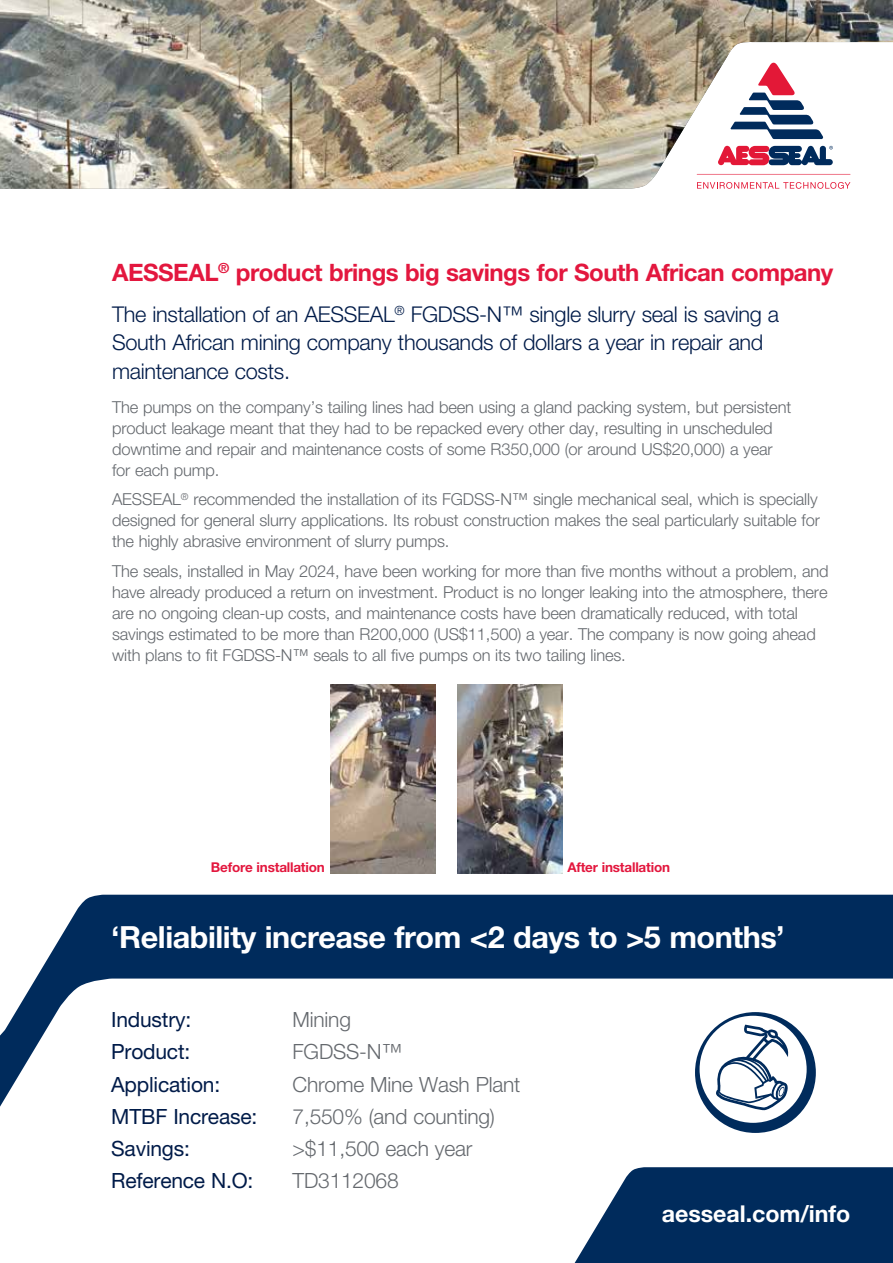
<style>
.page{position:relative;width:893px;height:1263px;background:#fff}
.page>*{position:absolute;margin:0;border:0;box-sizing:border-box;transform-origin:0 0}
.Case_Studies_White_Header{font:700 30.6px "Helvetica Neue LTW1 G";letter-spacing:-.015em;color:#fff}
.Headline{font:700 24px "Helvetica Neue LTW1 G";letter-spacing:-.02em;color:#e3173e}
.Website{font:700 23.25px "Helvetica Neue LTW1 G";letter-spacing:-.005em;color:#fff}
.Subline{font:300 21.75px/28.5px "Helvetica Neue LTW1 G";letter-spacing:-.015em;color:#001b49}
.Case_Studies_Tabs{font:300 21px "Helvetica Neue LTW1 G";letter-spacing:-.01em;color:#65696e}
.Case_Studies_Tabs-2{font:21px "Helvetica Neue LTW1 G";letter-spacing:-.01em;color:#001b49}
.Body_copy_11pt{font:300 16.5px/21px "Helvetica Neue LTW1 G";letter-spacing:-.01em;color:#65696e}
.Caption_red_9pt{font:700 13.5px "Helvetica Neue LTW1 G";letter-spacing:-.015em;color:#e3173e}
</style>
<div class="page">
<div style="left:36px;top:895px;width:857px;height:83px;background:#002b5c"></div>
<svg style="left:0;top:978px;width:893px;height:155px"></svg>
<img style="left:0;top:0;width:893px;height:189px">
<svg style="left:574px;top:1167px;width:319px;height:96px;background:#183f6b"></svg>
<div style="left:695px;top:1012px;width:121px;height:121px;background:#002b5c;border-radius:50%"></div>
<div style="left:700px;top:1016px;width:107px;height:107px;background:#fff;border-radius:50%"></div>
<svg style="left:715px;top:1024px;width:73px;height:86px"></svg>
<img style="left:457px;top:684px;width:105px;height:189px">
<img style="left:330px;top:684px;width:106px;height:189px">
<p class="Headline" style="left:112px;top:257px;width:723px">AESSEAL<sup>®</sup> product brings big savings for South African company</p>
<p class="Subline" style="left:112px;top:300px;width:669px">The installation of an AESSEAL<sup>®</sup> FGDSS-N™ single slurry seal is saving a<br>South African mining company thousands of dollars a year in repair and maintenance costs.</p>
<p class="Body_copy_11pt" style="left:112px;top:396px;width:681px">The pumps on the company’s tailing lines had been using a gland packing system, but persistent product leakage meant that they had to be repacked every other day, resulting in unscheduled downtime and repair and maintenance costs of some R350,000 (or around US$20,000) a year for each pump.</p>
<p class="Body_copy_11pt" style="left:112px;top:489px;width:709px">AESSEAL<sup>®</sup> recommended the installation of its FGDSS-N™ single mechanical seal, which is specially designed for general slurry applications. Its robust construction makes the seal particularly suitable for the highly abrasive environment of slurry pumps.</p>
<p class="Body_copy_11pt" style="left:112px;top:560px;width:718px">The seals, installed in May 2024, have been working for more than five months without a problem, and have already produced a return on investment. Product is no longer leaking into the atmosphere, there are no ongoing clean-up costs, and maintenance costs have been dramatically reduced, with total savings estimated to be more than R200,000 (US$11,500) a year. The company is now going ahead with plans to fit FGDSS-N™ seals to all five pumps on its two tailing lines.</p>
<p class="Caption_red_9pt" style="left:211px;top:859px;width:115px">Before installation</p>
<p class="Caption_red_9pt" style="left:567px;top:859px;width:104px">After installation</p>
<p class="Case_Studies_White_Header" style="left:111px;top:918px;width:675px">‘Reliability increase from &lt;2 days to &gt;5 months’</p>
<p class="Case_Studies_Tabs-2" style="left:111px;top:1007px;width:81px">Industry:</p>
<p class="Case_Studies_Tabs" style="left:293px;top:1007px;width:60px">Mining</p>
<p class="Case_Studies_Tabs-2" style="left:111px;top:1039px;width:81px">Product:</p>
<p class="Case_Studies_Tabs" style="left:293px;top:1039px;width:111px">FGDSS-N™</p>
<p class="Case_Studies_Tabs-2" style="left:111px;top:1071px;width:110px">Application:</p>
<p class="Case_Studies_Tabs" style="left:293px;top:1071px;width:229px">Chrome Mine Wash Plant</p>
<p class="Case_Studies_Tabs-2" style="left:111px;top:1103px;width:147px">MTBF Increase:</p>
<p class="Case_Studies_Tabs" style="left:293px;top:1103px;width:204px">7,550% (and counting)</p>
<p class="Case_Studies_Tabs-2" style="left:111px;top:1135px;width:80px">Savings:</p>
<p class="Case_Studies_Tabs" style="left:293px;top:1135px;width:181px">&gt;$11,500 each year</p>
<p class="Case_Studies_Tabs-2" style="left:111px;top:1167px;width:144px">Reference N.O:</p>
<p class="Case_Studies_Tabs" style="left:293px;top:1167px;width:108px">TD3112068</p>
<p class="Website" style="left:662px;top:1199px;width:190px">aesseal.com/info</p>
</div>
